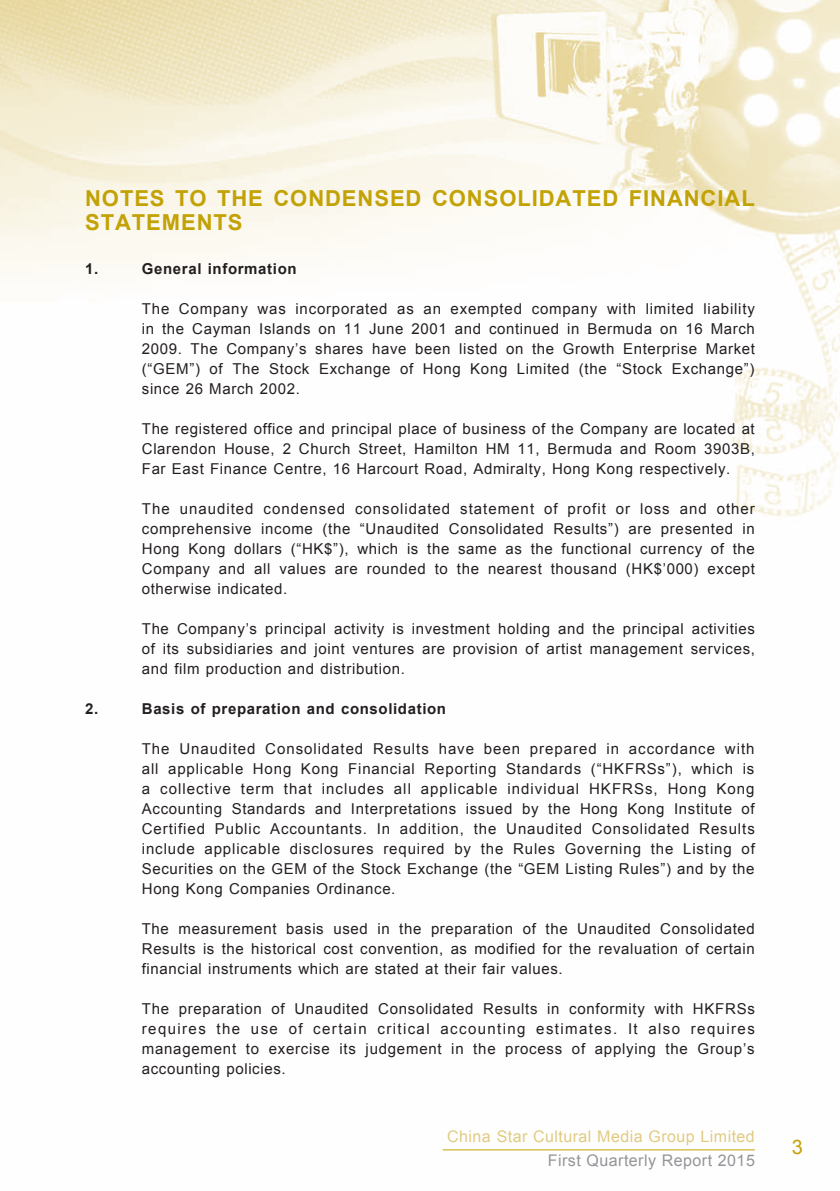
<style>
.page{position:relative;width:840px;height:1191px;background:#fff}
.page>*{position:absolute;margin:0;border:0;box-sizing:border-box;transform-origin:0 0}
.t1{font:700 22px/24px "Arial";letter-spacing:.04em;color:#c2a205}
.t2{font:20px "Arial";color:#c2a205}
.t3{font:16px "Arial";letter-spacing:.03em;color:#e0cb82}
.t4{font:16px "Arial";letter-spacing:.03em;color:#939598}
.t5{font:15px/20px "Arial";letter-spacing:.04em;color:#231f20;text-align:justify}
.t6{font:700 15px "Arial";letter-spacing:.04em;color:#231f20}
</style>
<div class="page">
<img style="left:0;top:0;width:839px;height:1151px">
<hr style="left:442px;top:1149px;width:312px;height:1px;background:#c2a205">
<h1 class="t1" style="left:85px;top:187px;width:670px">NOTES TO THE CONDENSED CONSOLIDATED FINANCIAL<br>STATEMENTS</h1>
<p class="t6" style="left:85px;top:259px;width:15px">1.</p>
<p class="t6" style="left:142px;top:259px;width:156px">General information</p>
<p class="t5" style="left:142px;top:299px;width:614px">The Company was incorporated as an exempted company with limited liability in the Cayman Islands on 11 June 2001 and continued in Bermuda on 16 March 2009. The Company’s shares have been listed on the Growth Enterprise Market (“GEM”) of The Stock Exchange of Hong Kong Limited (the “Stock Exchange”) since 26 March 2002.</p>
<p class="t5" style="left:142px;top:419px;width:614px">The registered office and principal place of business of the Company are located at Clarendon House, 2 Church Street, Hamilton HM 11, Bermuda and Room 3903B, Far East Finance Centre, 16 Harcourt Road, Admiralty, Hong Kong respectively.</p>
<p class="t5" style="left:142px;top:499px;width:614px">The unaudited condensed consolidated statement of profit or loss and other comprehensive income (the “Unaudited Consolidated Results”) are presented in Hong Kong dollars (“HK$”), which is the same as the functional currency of the Company and all values are rounded to the nearest thousand (HK$’000) except otherwise indicated.</p>
<p class="t5" style="left:142px;top:619px;width:614px">The Company’s principal activity is investment holding and the principal activities of its subsidiaries and joint ventures are provision of artist management services, and film production and distribution.</p>
<p class="t6" style="left:85px;top:699px;width:15px">2.</p>
<p class="t6" style="left:142px;top:699px;width:305px">Basis of preparation and consolidation</p>
<p class="t5" style="left:142px;top:739px;width:614px">The Unaudited Consolidated Results have been prepared in accordance with all applicable Hong Kong Financial Reporting Standards (“HKFRSs”), which is a collective term that includes all applicable individual HKFRSs, Hong Kong Accounting Standards and Interpretations issued by the Hong Kong Institute of Certified Public Accountants. In addition, the Unaudited Consolidated Results include applicable disclosures required by the Rules Governing the Listing of Securities on the GEM of the Stock Exchange (the “GEM Listing Rules”) and by the Hong Kong Companies Ordinance.</p>
<p class="t5" style="left:142px;top:919px;width:614px">The measurement basis used in the preparation of the Unaudited Consolidated Results is the historical cost convention, as modified for the revaluation of certain financial instruments which are stated at their fair values.</p>
<p class="t5" style="left:142px;top:999px;width:614px">The preparation of Unaudited Consolidated Results in conformity with HKFRSs requires the use of certain critical accounting estimates. It also requires management to exercise its judgement in the process of applying the Group’s accounting policies.</p>
<p class="t3" style="left:447px;top:1126px;width:309px">China Star Cultural Media Group Limited</p>
<p class="t4" style="left:547px;top:1150px;width:208px">First Quarterly Report 2015</p>
<h2 class="t2" style="left:791px;top:1134px;width:13px">3</h2>
</div>
